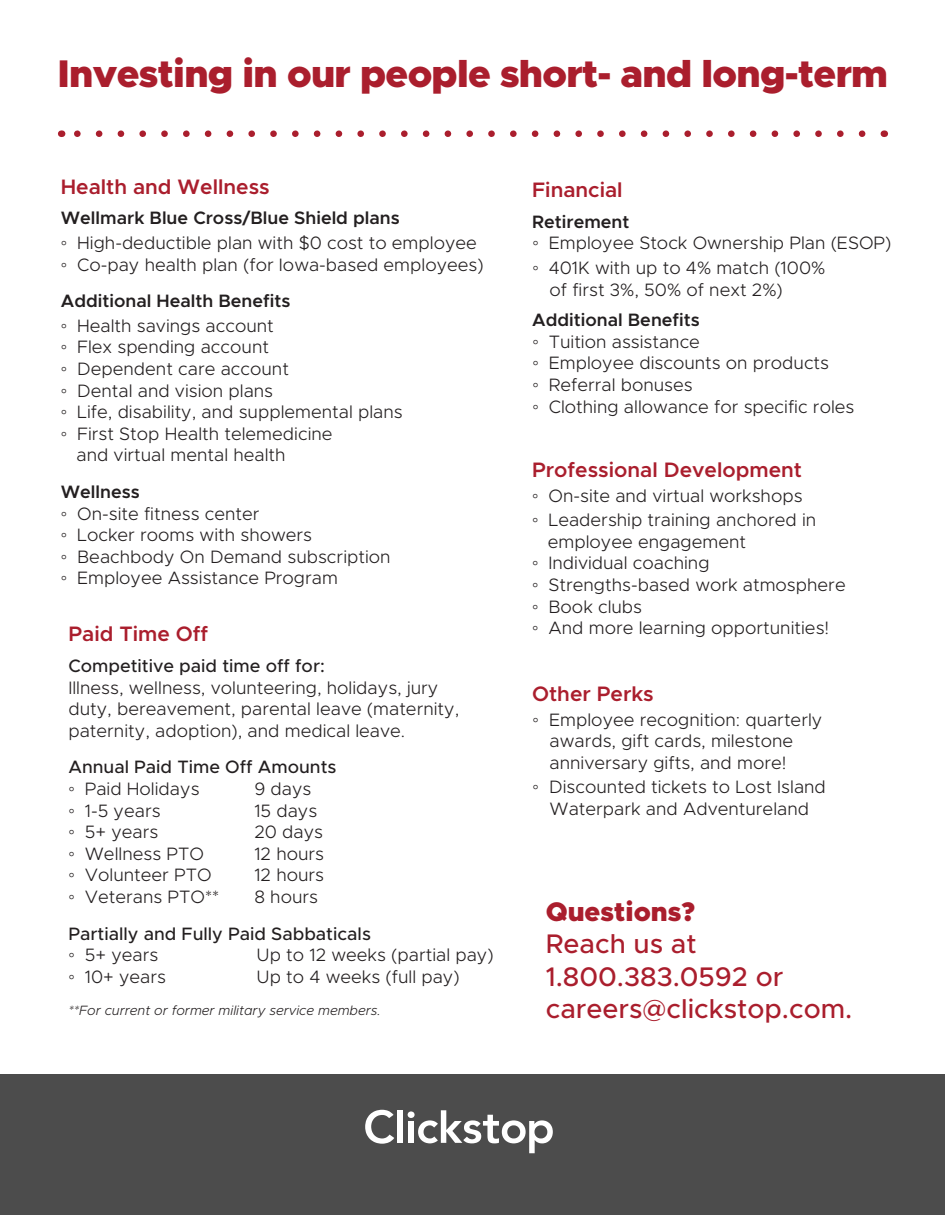
<style>
.page{position:relative;width:945px;height:1215px;background:#fff}
.page>*{position:absolute;margin:0;border:0;box-sizing:border-box;transform-origin:0 0}
.t1{font:900 38.7px "Metropolis";letter-spacing:-.02em;color:#aa1e2d}
.t2{font:500 27px/32.4px "Metropolis";color:#aa1e2d}
.t3{font:900 27px "Metropolis";color:#aa1e2d}
.t4{font:600 21px "Metropolis";color:#aa1e2d}
.t5{font:300 18px/21.6px "Metropolis";color:#231f20}
.t6{font:500 18px/21.6px "Metropolis";color:#231f20}
.t7{font:italic 300 13.5px "Metropolis";color:#231f20}
.s1{font-weight:600}
.s2{font-family:"Arial";font-weight:400}
.s3{font-weight:300}
</style>
<div class="page">
<div style="left:0;top:1075px;width:945px;height:140px;background:#4c4c4c"></div>
<svg style="left:365px;top:1110px;width:188px;height:43px"></svg>
<svg style="left:74px;top:130px;width:788px;height:7px"></svg>
<h1 class="t1" style="left:58px;top:49px;width:832px">Investing in our people short- and long-term</h1>
<p class="t4" style="left:61px;top:173px;width:210px">Health and Wellness</p>
<p class="t5" style="left:61px;top:206px;width:418px;line-height:24.6px"><span class="s1">Wellmark Blue Cross/Blue Shield plans<br></span><span class="s2">◦</span> High-deductible plan with $0 cost to employee</p>
<p class="t5" style="left:61px;top:246px;width:424px;line-height:36.6px"><span class="s2">◦</span> Co-pay health plan (for Iowa-based employees)<br><span class="s1">Additional Health Benefits</span></p>
<p class="t5" style="left:61px;top:315px;width:215px"><span class="s2">◦</span> Health savings account</p>
<p class="t5" style="left:61px;top:336px;width:210px"><span class="s2">◦</span> Flex spending account</p>
<p class="t5" style="left:61px;top:358px;width:230px"><span class="s2">◦</span> Dependent care account</p>
<p class="t5" style="left:61px;top:380px;width:214px"><span class="s2">◦</span> Dental and vision plans</p>
<p class="t5" style="left:61px;top:401px;width:343px"><span class="s2">◦</span> Life, disability, and supplemental plans</p>
<p class="t5" style="left:61px;top:423px;width:273px"><span class="s2">◦</span> First Stop Health telemedicine</p>
<p class="t5" style="left:76px;top:444px;width:211px">and virtual mental health</p>
<p class="t5" style="left:61px;top:481px;width:331px"><span class="s1">Wellness<br></span><span class="s2">◦</span> On-site fitness center<br><span class="s2">◦</span> Locker rooms with showers<br><span class="s2">◦</span> Beachbody On Demand subscription <span class="s2">◦</span> Employee Assistance Program</p>
<p class="t4" style="left:68px;top:621px;width:141px">Paid Time Off</p>
<p class="t6" style="left:68px;top:655px;width:258px">Competitive paid time off for:</p>
<p class="t5" style="left:68px;top:677px;width:392px">Illness, wellness, volunteering, holidays, jury duty, bereavement, parental leave (maternity, paternity, adoption), and medical leave.</p>
<p class="t6" style="left:68px;top:756px;width:270px">Annual Paid Time Off Amounts <span class="s2">◦</span> <span class="s3">Paid Holidays</span></p>
<p class="t5" style="left:254px;top:778px;width:59px">9 days</p>
<p class="t5" style="left:68px;top:800px;width:94px"><span class="s2">◦</span> 1-5 years</p>
<p class="t5" style="left:254px;top:800px;width:64px">15 days</p>
<p class="t5" style="left:68px;top:821px;width:91px"><span class="s2">◦</span> 5+ years</p>
<p class="t5" style="left:254px;top:821px;width:70px">20 days</p>
<p class="t5" style="left:68px;top:843px;width:137px"><span class="s2">◦</span> Wellness PTO</p>
<p class="t5" style="left:254px;top:843px;width:71px">12 hours</p>
<p class="t5" style="left:68px;top:864px;width:145px"><span class="s2">◦</span> Volunteer PTO</p>
<p class="t5" style="left:254px;top:864px;width:71px">12 hours</p>
<p class="t5" style="left:68px;top:886px;width:152px"><span class="s2">◦</span> Veterans PTO**</p>
<p class="t5" style="left:254px;top:886px;width:65px">8 hours</p>
<p class="t6" style="left:68px;top:923px;width:304px">Partially and Fully Paid Sabbaticals <span class="s2">◦</span> <span class="s3">5+ years</span></p>
<p class="t5" style="left:257px;top:944px;width:239px">Up to 12 weeks (partial pay)</p>
<p class="t5" style="left:68px;top:966px;width:99px"><span class="s2">◦</span> 10+ years</p>
<p class="t5" style="left:257px;top:966px;width:205px">Up to 4 weeks (full pay)</p>
<p class="t7" style="left:68px;top:1002px;width:314px">**For current or former military service members.</p>
<p class="t4" style="left:532px;top:177px;width:92px">Financial</p>
<p class="t5" style="left:532px;top:211px;width:361px"><span class="s1">Retirement<br></span><span class="s2">◦</span> Employee Stock Ownership Plan (ESOP)</p>
<p class="t5" style="left:550px;top:257px;width:277px;text-indent:-17px"><span class="s2">◦</span> 401K with up to 4% match (100% of first 3%, 50% of next 2%)</p>
<p class="t5" style="left:532px;top:309px;width:324px"><span class="s1">Additional Benefits<br></span><span class="s2">◦</span> Tuition assistance<br><span class="s2">◦</span> Employee discounts on products<br><span class="s2">◦</span> Referral bonuses<br><span class="s2">◦</span> Clothing allowance for specific roles</p>
<p class="t4" style="left:532px;top:457px;width:271px">Professional Development</p>
<p class="t5" style="left:532px;top:483px;width:286px;line-height:24.6px"><span class="s2">◦</span> On-site and virtual workshops<br><span class="s2">◦</span> Leadership training anchored in</p>
<p class="t5" style="left:532px;top:531px;width:315px;text-indent:16px">employee engagement<br><span class="s2">◦</span> Individual coaching<br><span class="s2">◦</span> Strengths-based work atmosphere <span class="s2">◦</span> Book clubs<br><span class="s2">◦</span> And more learning opportunities!</p>
<p class="t4" style="left:532px;top:681px;width:123px">Other Perks</p>
<p class="t5" style="left:550px;top:709px;width:274px;text-indent:-17px"><span class="s2">◦</span> Employee recognition: quarterly awards, gift cards, milestone anniversary gifts, and more!</p>
<p class="t5" style="left:532px;top:776px;width:295px;text-align:center"><span class="s2">◦</span> Discounted tickets to Lost Island<br>Waterpark and Adventureland</p>
<h2 class="t3" style="left:546px;top:894px;width:151px">Questions?</h2>
<h2 class="t2" style="left:546px;top:928px;width:308px">Reach us at<br>1.800.383.0592 or careers@clickstop.com.</h2>
</div>
